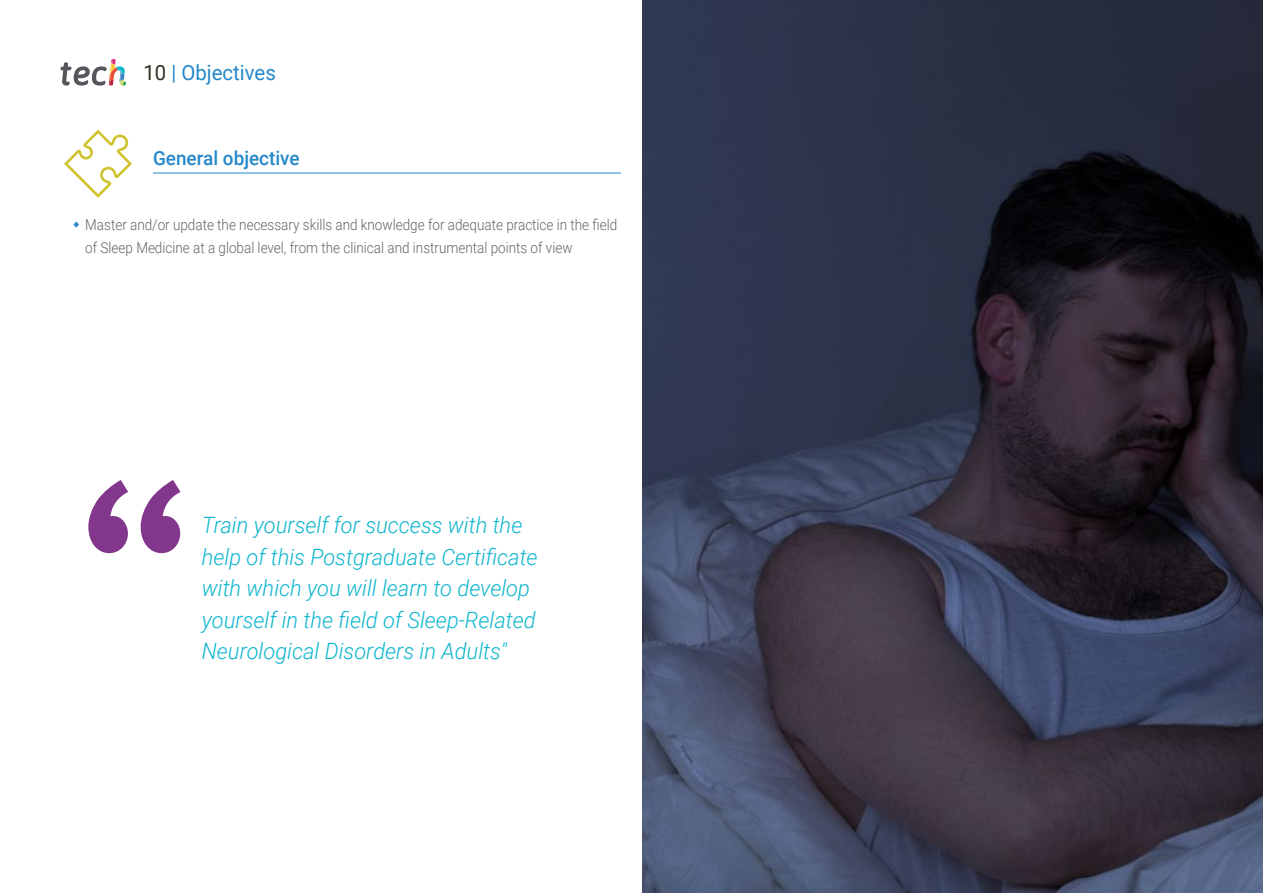
<style>
.page{position:relative;width:1263px;height:893px;background:#fff}
.page>*{position:absolute;margin:0;border:0;box-sizing:border-box;transform-origin:0 0}
.t1{font:italic 300 22.5px/31.5px "Roboto";color:#0fb6cf}
.t2{font:21px "Roboto";color:#2488c9}
.t3{font:500 19.5px "Roboto";color:#2488c9}
.t4{font:300 15px/22.5px "Roboto";color:#61646a;scale:.9 1}
.s1{color:#312e20}
</style>
<div class="page">
<hr style="left:153px;top:173px;width:468px;height:1px;background:#2488c9">
<svg style="left:64px;top:130px;width:68px;height:68px"></svg>
<img style="left:642px;top:0;width:621px;height:893px">
<svg style="left:61px;top:59px;width:65px;height:27px"></svg>
<svg style="left:88px;top:480px;width:92px;height:73px"></svg>
<p class="t2" style="left:144px;top:57px;width:134px"><span class="s1">10</span> | Objectives</p>
<p class="t3" style="left:153px;top:144px;width:148px">General objective</p>
<p class="t4" style="left:85px;top:213px;width:593px">Master and/or update the necessary skills and knowledge for adequate practice in the field of Sleep Medicine at a global level, from the clinical and instrumental points of view</p>
<p class="t1" style="left:202px;top:508px;width:337px">Train yourself for success with the help of this Postgraduate Certificate with which you will learn to develop yourself in the field of Sleep-Related Neurological Disorders in Adults"</p>
</div>
